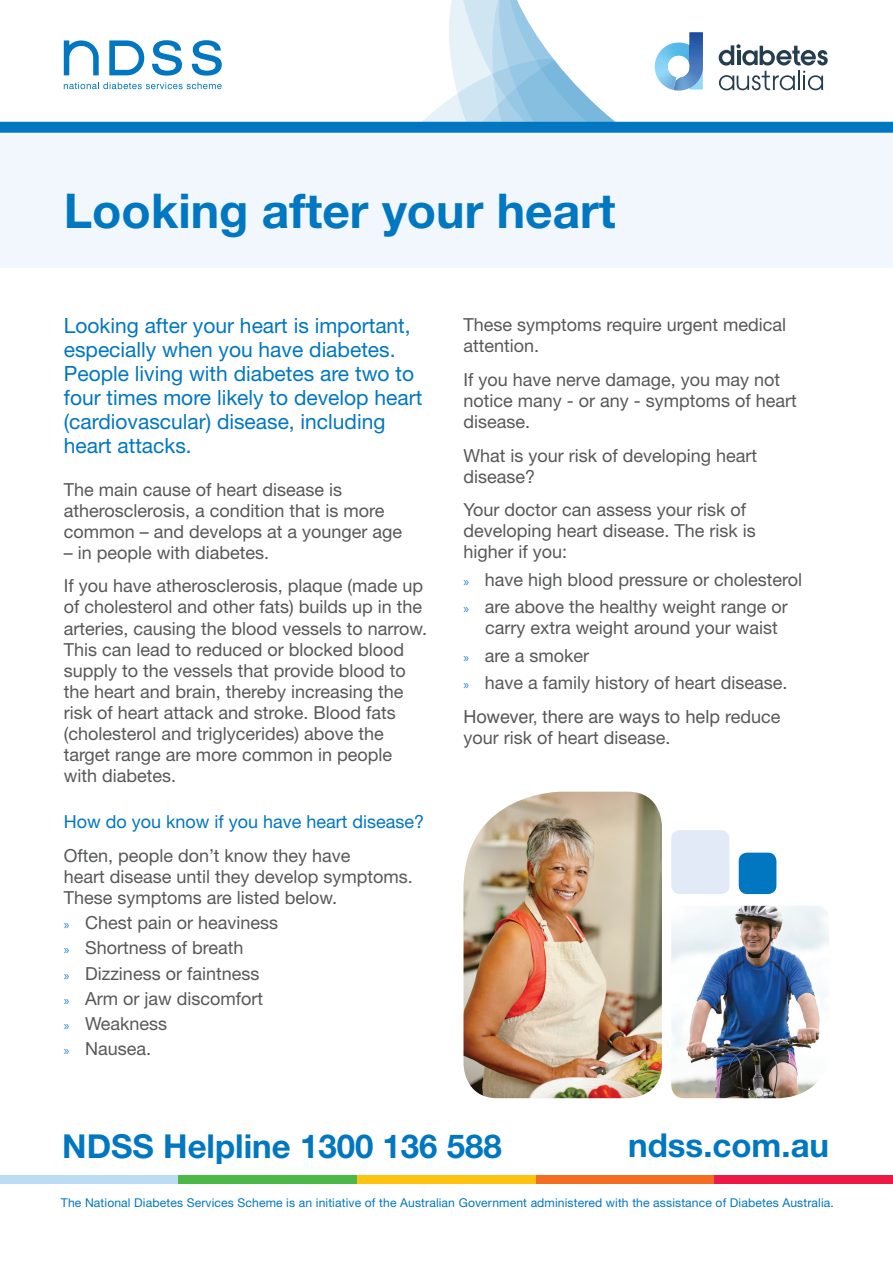
<style>
.page{position:relative;width:893px;height:1263px;background:#fff}
.page>*{position:absolute;margin:0;border:0;box-sizing:border-box;transform-origin:0 0}
.t1{font:700 48px "Helvetica Neue";color:#0077c0}
.t2{font:700 33px "Helvetica Neue";color:#0077c0}
.t3{font:21px/24px "Helvetica Neue";color:#0077c0}
.t4{font:18px/21px "Helvetica Neue";color:#57585a}
.t5{font:18px/33.8px "Helvetica Neue";color:#0077c0}
.t6{font:12.15px "Helvetica Neue";letter-spacing:.01em;color:#0077c0}
.s1{color:#57585a}
.s2{font-family:"Myriad Pro";font-size:13.5px;color:#2287c8}
.s3{font-family:"Swiss 721 BT"}
</style>
<div class="page">
<div style="left:0;top:232px;width:893px;height:36px;background:#f1f7fc"></div>
<div style="left:475px;top:232px;width:418px;height:18px;background:#f1f7fc"></div>
<div style="left:0;top:133px;width:893px;height:99px;background:#f1f7fc"></div>
<svg style="left:0;top:0;width:893px;height:133px"></svg>
<div style="left:357px;top:1176px;width:179px;height:8px;background:#fec210"></div>
<div style="left:0;top:1176px;width:179px;height:8px;background:#bcdcf3"></div>
<div style="left:179px;top:1176px;width:178px;height:8px;background:#4cb848"></div>
<div style="left:536px;top:1176px;width:178px;height:8px;background:#f36e21"></div>
<div style="left:714px;top:1176px;width:179px;height:8px;background:#ed1845"></div>
<img style="left:463px;top:792px;width:199px;height:306px">
<img style="left:671px;top:906px;width:158px;height:192px">
<div style="left:739px;top:853px;width:37px;height:41px;background:#0077c0;border-radius:9px"></div>
<div style="left:671px;top:830px;width:58px;height:64px;background:#e1eaf6;border-radius:9px"></div>
<h1 class="t1" style="left:64px;top:182px;width:554px">Looking after your heart</h1>
<p class="t3" style="left:64px;top:314px;width:360px">Looking after your heart is important, especially when you have diabetes.<br>People living with diabetes are two to four times more likely to develop heart (cardiovascular) disease, including heart attacks.</p>
<p class="t4" style="left:64px;top:479px;width:340px">The main cause of heart disease is atherosclerosis, a condition that is more common – and develops at a younger age</p>
<p class="t4" style="left:64px;top:535px;width:361px;line-height:33.8px">– in people with diabetes.<br>If you have atherosclerosis, plaque (made up</p>
<p class="t4" style="left:64px;top:596px;width:365px">of cholesterol and other fats) builds up in the arteries, causing the blood vessels to narrow.<br>This can lead to reduced or blocked blood supply to the vessels that provide blood to the heart and brain, thereby increasing the risk of heart attack and stroke. Blood fats (cholesterol and triglycerides) above the target range are more common in people with diabetes.</p>
<p class="t5" style="left:64px;top:804px;width:362px">How do you know if you have heart disease?<br><span class="s1">Often, people don’t know they have</span></p>
<p class="t4" style="left:64px;top:866px;width:351px">heart disease until they develop symptoms.<br>These symptoms are listed below.</p>
<p class="t4" style="left:64px;top:910px;width:216px;line-height:25.2px"><span class="s2">»</span> Chest pain or heaviness <span class="s2">»</span> Shortness of breath<br><span class="s2">»</span> Dizziness or faintness<br><span class="s2">»</span> Arm or jaw discomfort<br><span class="s2">»</span> Weakness<br><span class="s2">»</span> Nausea.</p>
<p class="t4" style="left:463px;top:314px;width:324px">These symptoms require urgent medical attention.</p>
<p class="t4" style="left:463px;top:369px;width:335px">If you have nerve damage, you may not notice many - or any - symptoms of heart disease.</p>
<p class="t4" style="left:463px;top:444px;width:295px">What is your risk of developing heart disease?</p>
<p class="t4" style="left:463px;top:499px;width:294px">Your doctor can assess your risk of developing heart disease. The risk is higher if you:</p>
<p class="t4" style="left:463px;top:565px;width:340px;line-height:27.5px"><span class="s2">»</span> have high blood pressure or cholesterol <span class="s2">»</span> are above the healthy weight range or</p>
<p class="t4" style="left:463px;top:614px;width:325px;line-height:27.3px;text-indent:22px">carry extra weight around your waist <span class="s2">»</span> are a smoker<br><span class="s2">»</span> have a family history of heart disease.</p>
<p class="t4" style="left:463px;top:705px;width:318px"><span class="s3">However, there are ways to help</span> reduce your risk of heart disease.</p>
<h2 class="t2" style="left:62px;top:1126px;width:441px">NDSS Helpline 1300 136 588</h2>
<h2 class="t2" style="left:628px;top:1125px;width:203px">ndss.com.au</h2>
<p class="t6" style="left:61px;top:1195px;width:774px">The National Diabetes Services Scheme is an initiative of the Australian Government administered with the assistance of Diabetes Australia.</p>
</div>
